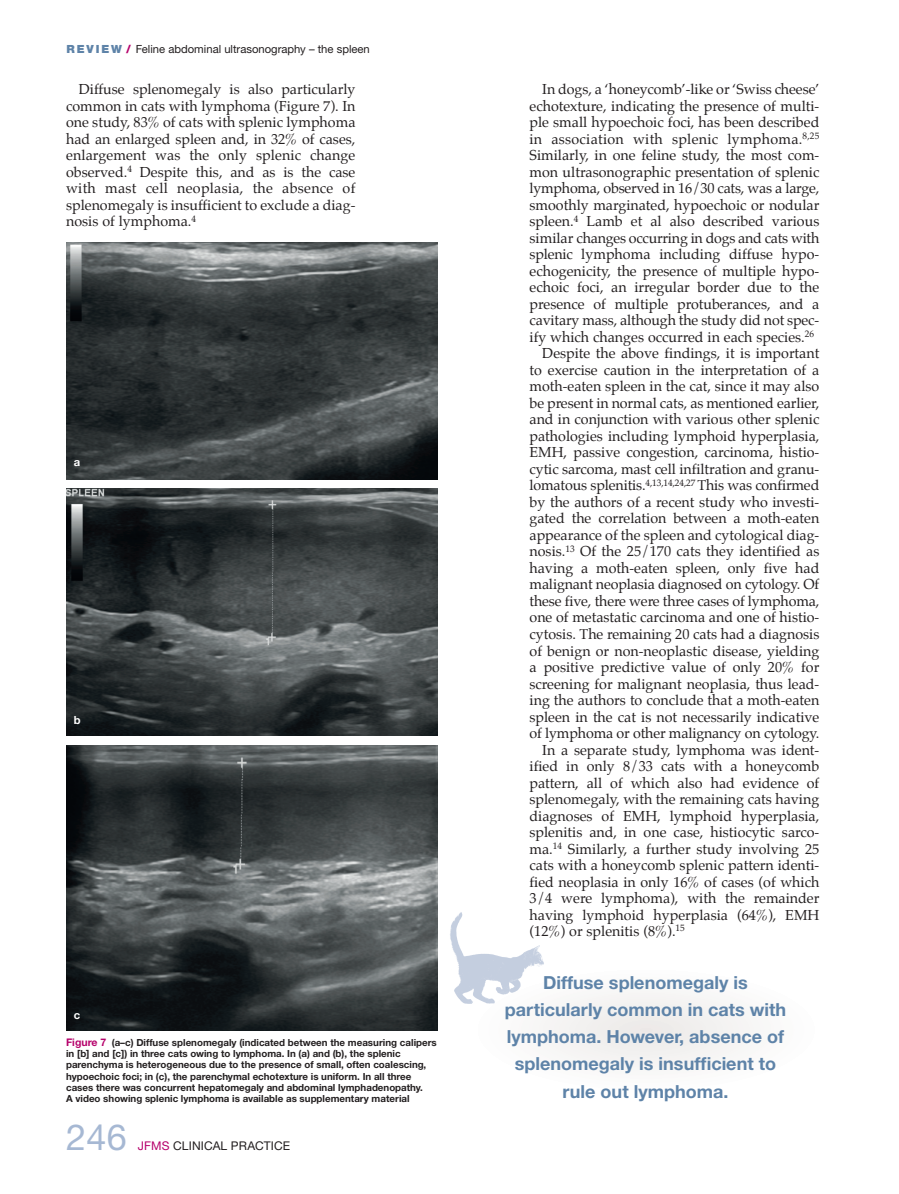
<style>
.page{position:relative;width:899px;height:1194px;background:#fff}
.page>*{position:absolute;margin:0;border:0;box-sizing:border-box;transform-origin:0 0}
.t1{font:36px "Helvetica Neue CE";color:#a6b8d3}
.t2{font:700 18px/27px "Helvetica Neue CE";color:#5e83a8;text-align:center}
.t3{font:14.25px/16.5px "Palatino";color:#231f20;text-align:justify}
.t4{font:14.25px "Palatino";letter-spacing:.02em;color:#231f20}
.t5{font:12px "Helvetica Neue CE";letter-spacing:.01em;color:#231f20}
.t6{font:11.25px "Helvetica Neue CE";color:#231f20}
.t7{font:700 11.25px "Helvetica Neue CE";color:#fff}
.t8{font:700 9.75px/11.2px "Helvetica Neue CE";color:#231f20}
.s1{font-weight:900;color:#5e83a8}
.s2{font-weight:900;color:#b6036c}
.s3{font-size:10.5px;color:#b6036c}
.s4{color:#b6036c}
</style>
<div class="page">
<div style="left:543px;top:993px;width:207px;height:74px;background:#f5f3f2"></div>
<img style="left:450px;top:912px;width:99px;height:93px">
<img style="left:66px;top:243px;width:371px;height:237px">
<img style="left:66px;top:489px;width:371px;height:246px">
<img style="left:66px;top:746px;width:371px;height:284px">
<p class="t6" style="left:67px;top:45px;width:305px"><span class="s1">R E V I E W</span> <span class="s2">/</span> Feline abdominal ultrasonography – the spleen</p>
<p class="t3" style="left:66px;top:82px;width:291px;text-indent:13px">Diffuse splenomegaly is also particularly common in cats with lymphoma (Figure 7). In one study, 83% of cats with splenic lymphoma had an enlarged spleen and, in 32% of cases, enlargement was the only splenic change observed.<sup>4</sup> Despite this, and as is the case with mast cell neoplasia, the absence of splenomegaly is insufficient to exclude a diag&shy;nosis of lymphoma.<sup>4</sup></p>
<p class="t7" style="left:74px;top:458px;width:8px">a</p>
<p class="t7" style="left:74px;top:716px;width:8px">b</p>
<p class="t7" style="left:74px;top:1010px;width:8px">c</p>
<p class="t8" style="left:66px;top:1037px;width:372px"><span class="s3">Figure 7</span> (a–c) Diffuse splenomegaly (indicated between the measuring calipers in [b] and [c]) in three cats owing to lymphoma. In (a) and (b), the splenic parenchyma is heterogeneous due to the presence of small, often coalescing, hypoechoic foci; in (c), the parenchymal echotexture is uniform. In all three cases there was concurrent hepatomegaly and abdominal lymphadenopathy.<br>A video showing splenic lymphoma is available as supplementary material</p>
<h1 class="t1" style="left:66px;top:1123px;width:62px">246</h1>
<p class="t5" style="left:138px;top:1141px;width:154px"><span class="s4">JFMS</span> CLINICAL PRACTICE</p>
<p class="t3" style="left:542px;top:82px;width:278px">In dogs, a ‘honeycomb’-like or ‘Swiss cheese’</p>
<p class="t3" style="left:529px;top:99px;width:291px">echotexture, indicating the presence of multi-</p>
<p class="t3" style="left:529px;top:115px;width:291px">ple small hypoechoic foci, has been described</p>
<p class="t4" style="left:529px;top:132px;width:291px">in association with splenic lymphoma.<sup>8,25</sup></p>
<p class="t3" style="left:529px;top:148px;width:291px">Similarly, in one feline study, the most com-</p>
<p class="t3" style="left:529px;top:165px;width:291px">mon ultrasonographic presentation of splenic</p>
<p class="t3" style="left:529px;top:181px;width:291px">lymphoma, observed in 16/30 cats, was a large,</p>
<p class="t3" style="left:529px;top:198px;width:291px">smoothly marginated, hypoechoic or nodular</p>
<p class="t3" style="left:529px;top:214px;width:291px">spleen.<sup>4</sup> Lamb et al also described various</p>
<p class="t3" style="left:529px;top:231px;width:291px">similar changes occurring in dogs and cats with</p>
<p class="t3" style="left:529px;top:247px;width:291px">splenic lymphoma including diffuse hypo -</p>
<p class="t3" style="left:529px;top:264px;width:291px">echogenicity, the presence of multiple hypo -</p>
<p class="t3" style="left:529px;top:280px;width:291px">echoic foci, an irregular border due to the</p>
<p class="t3" style="left:529px;top:297px;width:291px">presence of multiple protuberances, and a</p>
<p class="t3" style="left:529px;top:313px;width:291px">cavitary mass, although the study did not spec-</p>
<p class="t3" style="left:529px;top:330px;width:286px">ify which changes occurred in each species.<sup>26</sup></p>
<p class="t3" style="left:542px;top:346px;width:278px">Despite the above findings, it is important</p>
<p class="t3" style="left:529px;top:363px;width:291px">to exercise caution in the interpretation of a</p>
<p class="t3" style="left:529px;top:379px;width:291px">moth-eaten spleen in the cat, since it may also</p>
<p class="t3" style="left:529px;top:396px;width:291px">be present in normal cats, as mentioned earlier,</p>
<p class="t3" style="left:529px;top:412px;width:291px">and in conjunction with various other splenic</p>
<p class="t3" style="left:529px;top:429px;width:291px">pathologies including lymphoid hyperplasia,</p>
<p class="t3" style="left:529px;top:445px;width:291px">EMH, passive congestion, carcinoma, histio-</p>
<p class="t3" style="left:529px;top:462px;width:291px">cytic sarcoma, mast cell infiltration and granu-</p>
<p class="t3" style="left:529px;top:478px;width:291px">lomatous splenitis.<sup>4,13,14,24,27</sup> This was confirmed</p>
<p class="t3" style="left:529px;top:495px;width:291px">by the authors of a recent study who investi-</p>
<p class="t3" style="left:529px;top:511px;width:291px">gated the correlation between a moth-eaten</p>
<p class="t3" style="left:529px;top:528px;width:291px">appearance of the spleen and cytological diag-</p>
<p class="t3" style="left:529px;top:544px;width:291px">nosis.<sup>13</sup> Of the 25/170 cats they identified as</p>
<p class="t3" style="left:529px;top:561px;width:291px">having a moth-eaten spleen, only five had</p>
<p class="t3" style="left:529px;top:577px;width:291px">malignant neoplasia diagnosed on cytology. Of</p>
<p class="t3" style="left:529px;top:594px;width:291px">these five, there were three cases of lymphoma,</p>
<p class="t3" style="left:529px;top:610px;width:291px">one of metastatic carcinoma and one of histio-</p>
<p class="t3" style="left:529px;top:627px;width:291px">cytosis. The remaining 20 cats had a diagnosis</p>
<p class="t3" style="left:529px;top:643px;width:291px">of benign or non-neoplastic disease, yielding</p>
<p class="t3" style="left:529px;top:660px;width:291px">a positive predictive value of only 20% for</p>
<p class="t3" style="left:529px;top:676px;width:291px">screening for malignant neoplasia, thus lead-</p>
<p class="t3" style="left:529px;top:693px;width:291px">ing the authors to conclude that a moth-eaten</p>
<p class="t3" style="left:529px;top:709px;width:291px">spleen in the cat is not necessarily indicative</p>
<p class="t3" style="left:529px;top:726px;width:291px">of lymphoma or other malignancy on cytology.</p>
<p class="t3" style="left:542px;top:742px;width:278px">In a separate study, lymphoma was ident -</p>
<p class="t3" style="left:529px;top:759px;width:291px">ified in only 8/33 cats with a honeycomb</p>
<p class="t3" style="left:529px;top:775px;width:291px">pattern, all of which also had evidence of</p>
<p class="t3" style="left:529px;top:792px;width:291px">splenomegaly, with the remaining cats having</p>
<p class="t3" style="left:529px;top:808px;width:291px">diagnoses of EMH, lymphoid hyperplasia,</p>
<p class="t3" style="left:529px;top:825px;width:291px">splenitis and, in one case, histiocytic sarco-</p>
<p class="t3" style="left:529px;top:841px;width:291px">ma.<sup>14</sup> Similarly, a further study involving 25</p>
<p class="t3" style="left:529px;top:858px;width:291px">cats with a honeycomb splenic pattern identi-</p>
<p class="t3" style="left:529px;top:874px;width:291px">fied neoplasia in only 16% of cases (of which</p>
<p class="t3" style="left:529px;top:891px;width:291px">3/4 were lymphoma), with the remainder</p>
<p class="t3" style="left:529px;top:907px;width:291px">having lymphoid hyperplasia (64%), EMH</p>
<p class="t3" style="left:529px;top:924px;width:157px">(12%) or splenitis (8%).<sup>15</sup></p>
<p class="t2" style="left:504px;top:971px;width:283px">Diffuse splenomegaly is particularly common in cats with lymphoma. However, absence of splenomegaly is insufficient to rule out lymphoma.</p>
</div>
